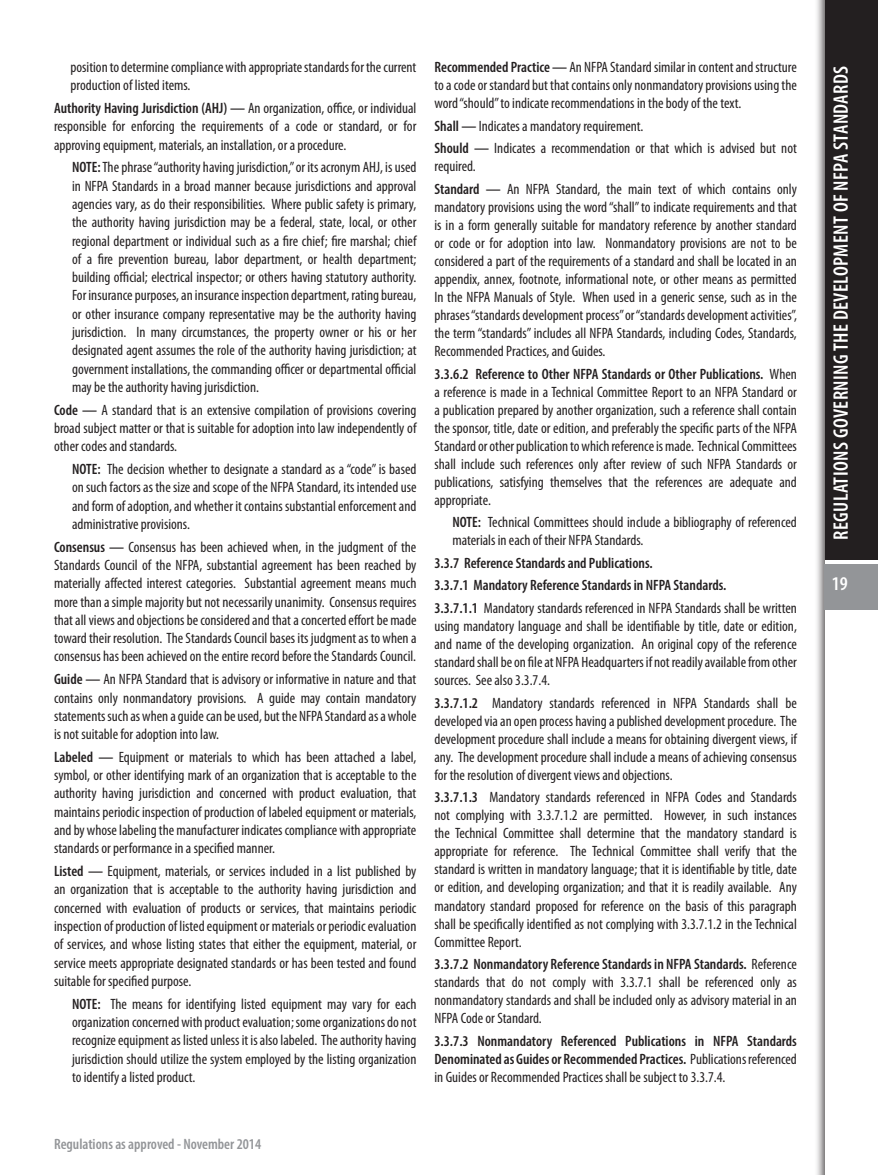
<style>
.page{position:relative;width:878px;height:1175px;background:#fff}
.page>*{position:absolute;margin:0;border:0;box-sizing:border-box;transform-origin:0 0}
.t1{font:600 condensed 21px "Myriad Pro";letter-spacing:.02em;color:#fff}
.t2{font:600 condensed 19.5px "Myriad Pro";color:#fff}
.t3{font:condensed 15px/18.3px "Myriad Pro";color:#231f20;text-align:justify}
.t4{font:600 condensed 15px/18px "Myriad Pro";color:#231f20;text-align:justify}
.t5{font:600 condensed 15px "Myriad Pro";color:#939598}
.s1{font-weight:600}
.s2{font-weight:400}
</style>
<div class="page">
<div style="left:814px;top:0;width:64px;height:1174px;background:#231f20;opacity:.75"></div>
<div style="left:825px;top:0;width:53px;height:1174px;background:#fff"></div>
<div style="left:825px;top:0;width:53px;height:559px;background:#231f20"></div>
<div style="left:824px;top:564px;width:54px;height:45px;background:#939598"></div>
<p class="t3" style="left:70px;top:58px;width:347px">position to determine compliance with appropriate standards for the current production of listed items.</p>
<p class="t3" style="left:54px;top:99px;width:364px"><span class="s1">Authority Having Jurisdiction (AHJ) —</span> An organization, office, or individual responsible for enforcing the requirements of a code or standard, or for approving equipment, materials, an installation, or a procedure.</p>
<p class="t3" style="left:72px;top:158px;width:346px"><span class="s1">NOTE:</span> The phrase “authority having jurisdiction,” or its acronym AHJ, is used in NFPA Standards in a broad manner because jurisdictions and approval agencies vary, as do their responsibilities. Where public safety is primary, the authority having jurisdiction may be a federal, state, local, or other regional department or individual such as a fire chief; fire marshal; chief of a fire prevention bureau, labor department, or health department; building official; electrical inspector; or others having statutory authority.<br>For insurance purposes, an insurance inspection department, rating bureau, or other insurance company representative may be the authority having jurisdiction. In many circumstances, the property owner or his or her designated agent assumes the role of the authority having jurisdiction; at government installations, the commanding officer or departmental official may be the authority having jurisdiction.</p>
<p class="t3" style="left:54px;top:400px;width:364px"><span class="s1">Code —</span> A standard that is an extensive compilation of provisions covering broad subject matter or that is suitable for adoption into law independently of other codes and standards.</p>
<p class="t3" style="left:72px;top:460px;width:346px"><span class="s1">NOTE:</span> The decision whether to designate a standard as a “code” is based on such factors as the size and scope of the NFPA Standard, its intended use and form of adoption, and whether it contains substantial enforcement and administrative provisions.</p>
<p class="t3" style="left:54px;top:537px;width:364px"><span class="s1">Consensus —</span> Consensus has been achieved when, in the judgment of the Standards Council of the NFPA, substantial agreement has been reached by materially affected interest categories. Substantial agreement means much more than a simple majority but not necessarily unanimity. Consensus requires that all views and objections be considered and that a concerted effort be made toward their resolution. The Standards Council bases its judgment as to when a consensus has been achieved on the entire record before the Standards Council.</p>
<p class="t3" style="left:54px;top:670px;width:364px"><span class="s1">Guide —</span> An NFPA Standard that is advisory or informative in nature and that contains only nonmandatory provisions. A guide may contain mandatory statements such as when a guide can be used, but the NFPA Standard as a whole is not suitable for adoption into law.</p>
<p class="t3" style="left:54px;top:747px;width:364px"><span class="s1">Labeled —</span> Equipment or materials to which has been attached a label, symbol, or other identifying mark of an organization that is acceptable to the authority having jurisdiction and concerned with product evaluation, that maintains periodic inspection of production of labeled equipment or materials, and by whose labeling the manufacturer indicates compliance with appropriate standards or performance in a specified manner.</p>
<p class="t3" style="left:54px;top:861px;width:364px"><span class="s1">Listed —</span> Equipment, materials, or services included in a list published by an organization that is acceptable to the authority having jurisdiction and concerned with evaluation of products or services, that maintains periodic inspection of production of listed equipment or materials or periodic evaluation of services, and whose listing states that either the equipment, material, or service meets appropriate designated standards or has been tested and found suitable for specified purpose.</p>
<p class="t3" style="left:72px;top:994px;width:346px"><span class="s1">NOTE:</span> The means for identifying listed equipment may vary for each organization concerned with product evaluation; some organizations do not recognize equipment as listed unless it is also labeled. The authority having jurisdiction should utilize the system employed by the listing organization to identify a listed product.</p>
<p class="t3" style="left:434px;top:58px;width:364px"><span class="s1">Recommended Practice —</span> An NFPA Standard similar in content and structure to a code or standard but that contains only nonmandatory provisions using the word “should” to indicate recommendations in the body of the text.</p>
<p class="t3" style="left:434px;top:116px;width:210px"><span class="s1">Shall —</span> Indicates a mandatory requirement.</p>
<p class="t3" style="left:434px;top:139px;width:364px"><span class="s1">Should —</span> Indicates a recommendation or that which is advised but not required.</p>
<p class="t3" style="left:434px;top:180px;width:364px"><span class="s1">Standard —</span> An NFPA Standard, the main text of which contains only mandatory provisions using the word “shall” to indicate requirements and that is in a form generally suitable for mandatory reference by another standard or code or for adoption into law. Nonmandatory provisions are not to be considered a part of the requirements of a standard and shall be located in an appendix, annex, footnote, informational note, or other means as permitted In the NFPA Manuals of Style. When used in a generic sense, such as in the phrases “standards development process” or “standards development activities”, the term “standards” includes all NFPA Standards, including Codes, Standards, Recommended Practices, and Guides.</p>
<p class="t3" style="left:434px;top:364px;width:364px"><span class="s1">3.3.6.2 Reference to Other NFPA Standards or Other Publications.</span> When a reference is made in a Technical Committee Report to an NFPA Standard or a publication prepared by another organization, such a reference shall contain the sponsor, title, date or edition, and preferably the specific parts of the NFPA Standard or other publication to which reference is made. Technical Committees shall include such references only after review of such NFPA Standards or publications, satisfying themselves that the references are adequate and appropriate.</p>
<p class="t3" style="left:452px;top:513px;width:346px"><span class="s1">NOTE:</span> Technical Committees should include a bibliography of referenced materials in each of their NFPA Standards.</p>
<p class="t4" style="left:434px;top:553px;width:220px">3.3.7 Reference Standards and Publications.</p>
<p class="t4" style="left:434px;top:576px;width:293px">3.3.7.1 Mandatory Reference Standards in NFPA Standards.</p>
<p class="t3" style="left:434px;top:599px;width:364px"><span class="s1">3.3.7.1.1</span> Mandatory standards referenced in NFPA Standards shall be written using mandatory language and shall be identifiable by title, date or edition, and name of the developing organization. An original copy of the reference standard shall be on file at NFPA Headquarters if not readily available from other sources. See also 3.3.7.4.</p>
<p class="t3" style="left:434px;top:693px;width:364px"><span class="s1">3.3.7.1.2</span> Mandatory standards referenced in NFPA Standards shall be developed via an open process having a published development procedure. The development procedure shall include a means for obtaining divergent views, if any. The development procedure shall include a means of achieving consensus for the resolution of divergent views and objections.</p>
<p class="t3" style="left:434px;top:788px;width:364px"><span class="s1">3.3.7.1.3</span> Mandatory standards referenced in NFPA Codes and Standards not complying with 3.3.7.1.2 are permitted. However, in such instances the Technical Committee shall determine that the mandatory standard is appropriate for reference. The Technical Committee shall verify that the standard is written in mandatory language; that it is identifiable by title, date or edition, and developing organization; and that it is readily available. Any mandatory standard proposed for reference on the basis of this paragraph shall be specifically identified as not complying with 3.3.7.1.2 in the Technical Committee Report.</p>
<p class="t3" style="left:434px;top:955px;width:364px"><span class="s1">3.3.7.2 Nonmandatory Reference Standards in NFPA Standards.</span> Reference standards that do not comply with 3.3.7.1 shall be referenced only as nonmandatory standards and shall be included only as advisory material in an NFPA Code or Standard.</p>
<p class="t4" style="left:434px;top:1031px;width:364px">3.3.7.3 Nonmandatory Referenced Publications in NFPA Standards Denominated as Guides or Recommended Practices. <span class="s2">Publications referenced in Guides or Recommended Practices shall be subject to 3.3.7.4.</span></p>
<p class="t5" style="left:54px;top:1134px;width:209px">Regulations as approved - November 2014</p>
<h1 class="t1" style="left:827px;top:540px;width:475px;rotate:-90deg">REGULATIONS GOVERNING THE DEVELOPMENT OF NFPA STANDARDS</h1>
<h2 class="t2" style="left:831px;top:572px;width:17px">19</h2>
</div>
